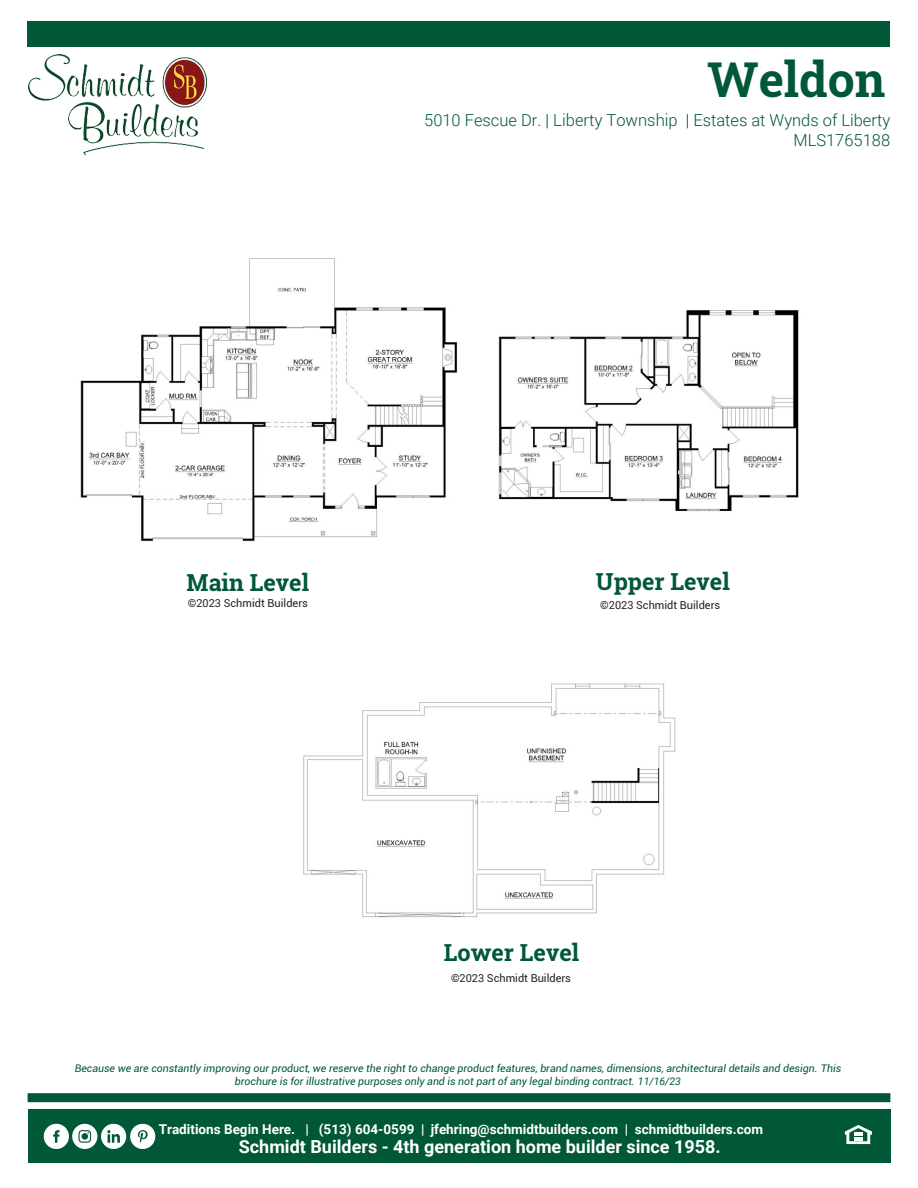
<style>
.page{position:relative;width:918px;height:1188px;background:#fff}
.page>*{position:absolute;margin:0;border:0;box-sizing:border-box;transform-origin:0 0}
.t1{font:700 48px "Roboto Slab";color:#005837}
.t2{font:700 23.4px "Roboto Slab";color:#005837}
.t3{font:700 18px "Roboto";color:#fff}
.t4{font:300 16.5px/19.8px "Roboto";color:#005837;text-align:right}
.t5{font:700 13.5px "Roboto";color:#fff}
.t6{font:10.95px "Roboto";color:#231f20}
.t7{font:italic 10.5px/12.6px "Roboto";color:#005837;text-align:center}
.s1{font-style:inherit}
</style>
<div class="page">
<img style="left:80px;top:258px;width:378px;height:284px">
<img style="left:28px;top:55px;width:179px;height:101px">
<div style="left:28px;top:21px;width:862px;height:26px;background:#005837"></div>
<div style="left:28px;top:1109px;width:862px;height:54px;background:#005837"></div>
<div style="left:28px;top:1093px;width:862px;height:9px;background:#005837"></div>
<svg style="left:845px;top:1125px;width:27px;height:19px"></svg>
<div style="left:101px;top:1124px;width:25px;height:25px;background:#fff;border-radius:50%"></div>
<svg style="left:107px;top:1130px;width:13px;height:13px"></svg>
<div style="left:130px;top:1124px;width:25px;height:25px;background:#fff;border-radius:50%"></div>
<svg style="left:138px;top:1130px;width:10px;height:13px"></svg>
<div style="left:44px;top:1124px;width:25px;height:25px;background:#fff;border-radius:50%"></div>
<svg style="left:53px;top:1130px;width:7px;height:13px"></svg>
<div style="left:72px;top:1124px;width:25px;height:25px;background:#fff;border-radius:50%"></div>
<svg style="left:78px;top:1130px;width:13px;height:13px"></svg>
<img style="left:498px;top:310px;width:301px;height:202px">
<img style="left:303px;top:683px;width:373px;height:235px">
<h1 class="t1" style="left:707px;top:46px;width:180px">Weldon</h1>
<h3 class="t4" style="left:424px;top:110px;width:467px">5010 Fescue Dr. | Liberty Township | Estates at Wynds of Liberty<br>MLS1765188</h3>
<h2 class="t2" style="left:187px;top:566px;width:124px">Main Level</h2>
<p class="t6" style="left:188px;top:595px;width:122px">©2023 Schmidt Builders</p>
<h2 class="t2" style="left:596px;top:566px;width:135px">Upper Level</h2>
<p class="t6" style="left:600px;top:598px;width:122px">©2023 Schmidt Builders</p>
<h2 class="t2" style="left:444px;top:937px;width:137px">Lower Level</h2>
<p class="t6" style="left:451px;top:971px;width:122px">©2023 Schmidt Builders</p>
<p class="t7" style="left:75px;top:1062px;width:768px">Because we are constantly improving our product, we reserve the right to change product features, brand names, dimensions, architectural details and design. This brochure is for illustrative purposes only and is not part of any legal binding contract. 11/<span class="s1">16</span>/23</p>
<p class="t5" style="left:159px;top:1119px;width:606px">Traditions Begin Here. | (513) 604-0599 | jfehring@schmidtbuilders.com | schmidtbuilders.com</p>
<h3 class="t3" style="left:239px;top:1134px;width:483px">Schmidt Builders - 4th generation home builder since 1958.</h3>
</div>
